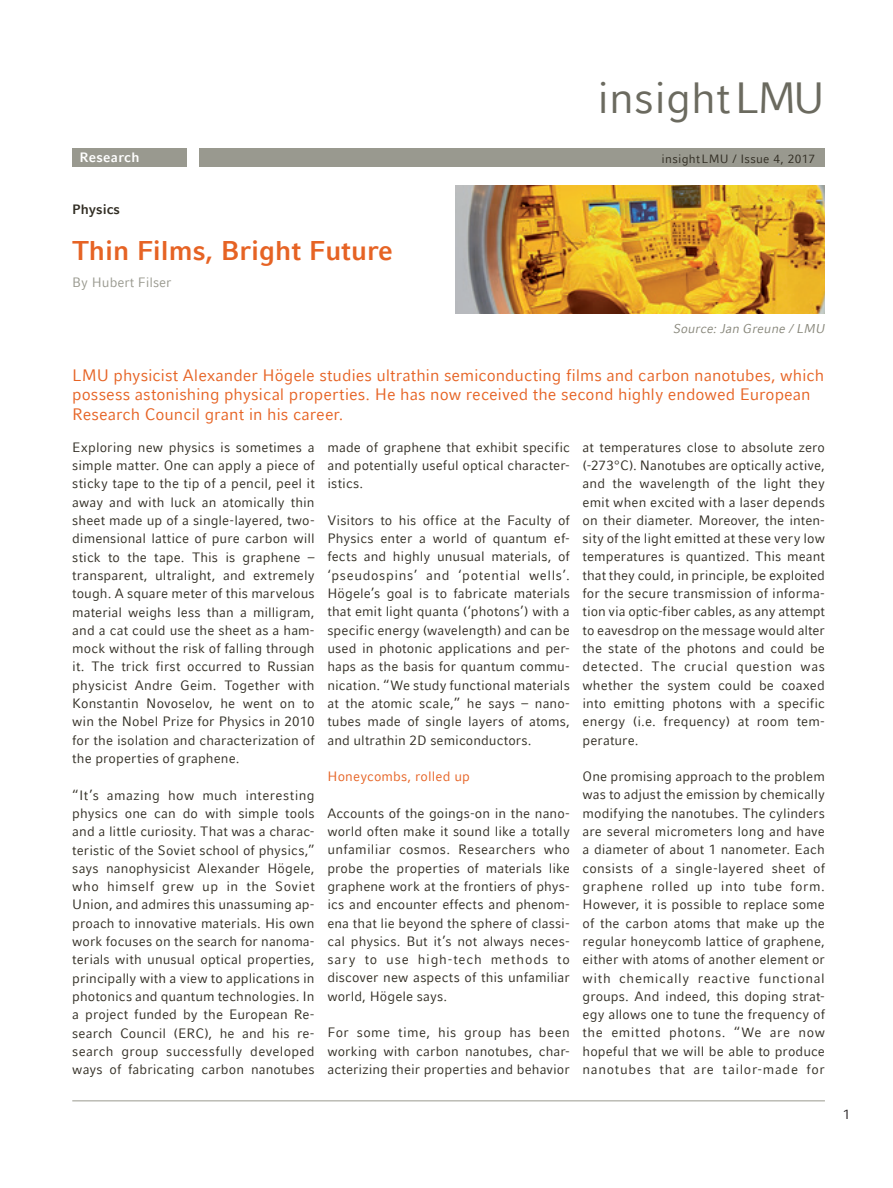
<style>
.page{position:relative;width:893px;height:1188px;background:#fff}
.page>*{position:absolute;margin:0;border:0;box-sizing:border-box;transform-origin:0 0}
.t1{font:43.5px "LMU Compatil Fact";color:#6b6a5f}
.t2{font:700 27px "LMU Compatil Fact";color:#e66324}
.t3{font:16.5px/19.5px "LMU Compatil Fact";color:#e66324}
.t4{font:13.5px/18.3px "LMU Compatil Fact";letter-spacing:.005em;color:#312d23;text-align:justify}
.t5{font:13.5px "LMU Compatil Fact";letter-spacing:.01em;color:#e66324}
.t6{font:13.5px "LMU Compatil Fact";color:#99998f}
.t7{font:700 13.5px "LMU Compatil Fact";letter-spacing:.025em;color:#fff}
.t8{font:700 13.5px "LMU Compatil Fact";color:#312d23}
.t9{font:13.5px "LMU Compatil Fact";color:#231f20}
.t10{font:12.75px "LMU Compatil Fact Obl";letter-spacing:.01em;color:#88877b}
.t11{font:12px "LMU Compatil Fact";letter-spacing:.025em;color:#312d23}
</style>
<div class="page">
<hr style="left:72px;top:1100px;width:753px;height:1px;background:#99998f">
<div style="left:200px;top:149px;width:625px;height:18px;background:#99998f"></div>
<div style="left:72px;top:149px;width:115px;height:18px;background:#99998f"></div>
<img style="left:455px;top:185px;width:370px;height:129px">
<h1 class="t1" style="left:597px;top:73px;width:229px">insightLMU</h1>
<p class="t7" style="left:79px;top:150px;width:62px">Research</p>
<p class="t11" style="left:661px;top:152px;width:155px">insightLMU / Issue 4, 2017</p>
<p class="t8" style="left:72px;top:201px;width:49px">Physics</p>
<h2 class="t2" style="left:72px;top:235px;width:322px">Thin Films, Bright Future</h2>
<p class="t6" style="left:72px;top:274px;width:101px">By Hubert Filser</p>
<p class="t10" style="left:673px;top:322px;width:154px">Source: Jan Greune / LMU</p>
<p class="t3" style="left:72px;top:365px;width:753px">LMU physicist Alexander Högele studies ultrathin semiconducting films and carbon nanotubes, which possess astonishing physical properties. He has now received the second highly endowed European<br>Research Council grant in his career.</p>
<p class="t4" style="left:72px;top:438px;width:244px">Exploring new physics is sometimes a simple matter. One can apply a piece of sticky tape to the tip of a pencil, peel it away and with luck an atomically thin sheet made up of a single-layered, two&shy;dimensional lattice of pure carbon will stick to the tape. This is graphene – transparent, ultralight, and extremely tough. A square meter of this marvelous material weighs less than a milligram, and a cat could use the sheet as a ham&shy;mock without the risk of falling through it. The trick first occurred to Russian physicist Andre Geim. Together with Konstantin Novoselov, he went on to win the Nobel Prize for Physics in 2010 for the isolation and characterization of the properties of graphene.</p>
<p class="t4" style="left:72px;top:786px;width:244px">“It’s amazing how much interesting physics one can do with simple tools and a little curiosity. That was a charac&shy;teristic of the Soviet school of physics,” says nanophysicist Alexander Högele, who himself grew up in the Soviet Union, and admires this unassuming ap&shy;proach to innovative materials. His own work focuses on the search for nanoma&shy;terials with unusual optical properties, principally with a view to applications in photonics and quantum technologies. In a project funded by the European Re&shy;search Council (ERC), he and his re&shy;search group successfully developed ways of fabricating carbon nanotubes</p>
<p class="t4" style="left:327px;top:438px;width:244px">made of graphene that exhibit specific and potentially useful optical character&shy;istics.</p>
<p class="t4" style="left:327px;top:511px;width:244px">Visitors to his office at the Faculty of Physics enter a world of quantum ef&shy;fects and highly unusual materials, of ‘pseudospins’ and ‘potential wells’.<br>Högele’s goal is to fabricate materials that emit light quanta (‘photons’) with a specific energy (wavelength) and can be used in photonic applications and per&shy;haps as the basis for quantum commu&shy;nication. “We study functional materials at the atomic scale,” he says – nano&shy;tubes made of single layers of atoms, and ultrathin 2D semiconductors.</p>
<p class="t5" style="left:327px;top:769px;width:144px">Honeycombs, rolled up</p>
<p class="t4" style="left:327px;top:804px;width:244px">Accounts of the goings-on in the nano&shy;world often make it sound like a totally unfamiliar cosmos. Researchers who probe the properties of materials like graphene work at the frontiers of phys&shy;ics and encounter effects and phenom&shy;ena that lie beyond the sphere of classi&shy;cal physics. But it’s not always neces&shy;sary to use high-tech methods to discover new aspects of this unfamiliar world, Högele says.</p>
<p class="t4" style="left:327px;top:1023px;width:244px">For some time, his group has been working with carbon nanotubes, char&shy;acterizing their properties and behavior</p>
<p class="t4" style="left:583px;top:438px;width:244px">at temperatures close to absolute zero (-273°C). Nanotubes are optically active, and the wavelength of the light they emit when excited with a laser depends on their diameter. Moreover, the inten&shy;sity of the light emitted at these very low temperatures is quantized. This meant that they could, in principle, be exploited for the secure transmission of informa&shy;tion via optic-fiber cables, as any attempt to eavesdrop on the message would alter the state of the photons and could be detected. The crucial question was whether the system could be coaxed into emitting photons with a specific energy (i.e. frequency) at room tem&shy;perature.</p>
<p class="t4" style="left:583px;top:767px;width:244px">One promising approach to the problem was to adjust the emission by chemically modifying the nanotubes. The cylinders are several micrometers long and have a diameter of about 1 nanometer. Each consists of a single-layered sheet of graphene rolled up into tube form.<br>However, it is possible to replace some of the carbon atoms that make up the regular honeycomb lattice of graphene, either with atoms of another element or with chemically reactive functional groups. And indeed, this doping strat&shy;egy allows one to tune the frequency of the emitted photons. “We are now hopeful that we will be able to produce nanotubes that are tailor-made for</p>
<p class="t9" style="left:843px;top:1106px;width:9px">1</p>
</div>
